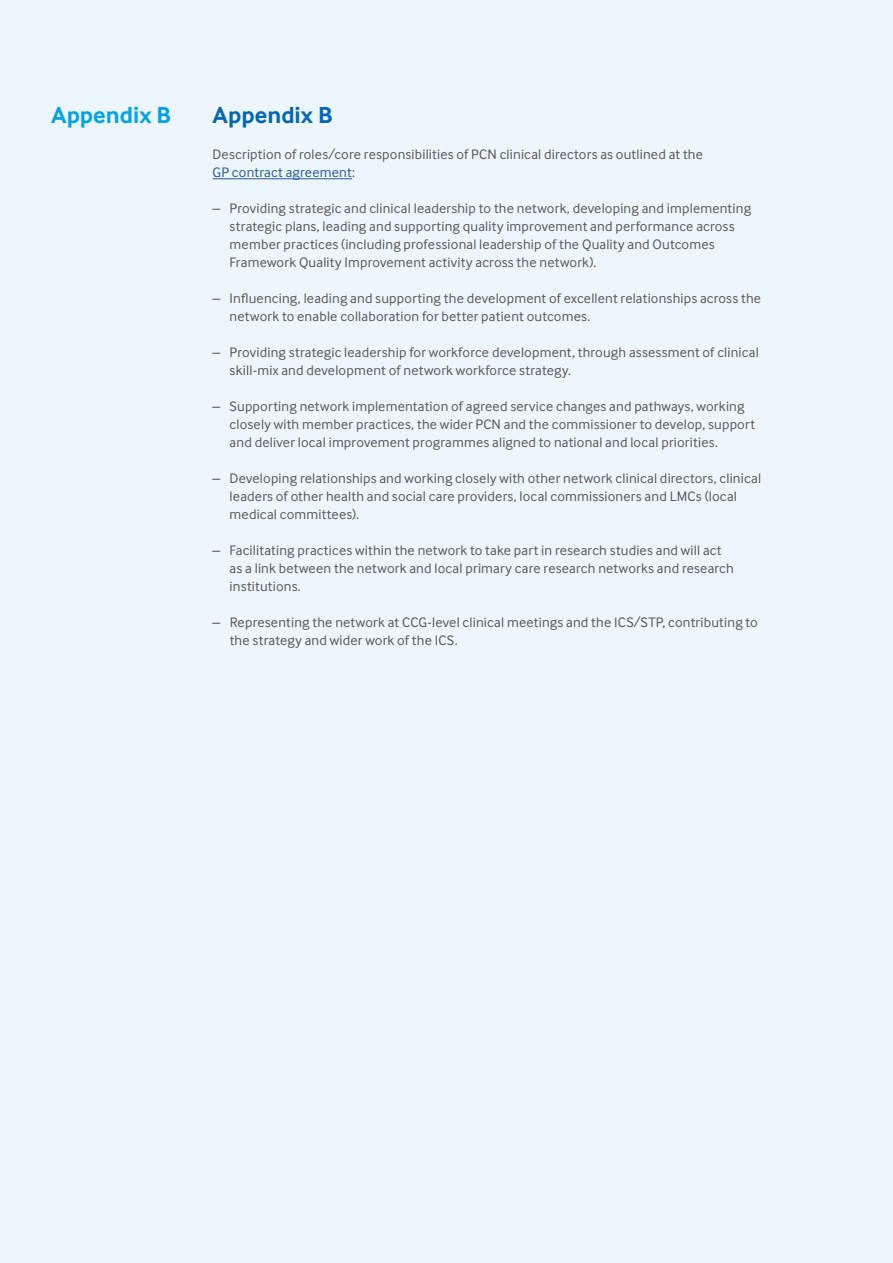
<style>
.page{position:relative;width:893px;height:1263px;background:#eef6fd}
.page>*{position:absolute;margin:0;border:0;box-sizing:border-box;transform-origin:0 0}
.t1{font:700 24px "Inter Face";color:#00a3e1}
.t2{font:700 24px "Inter Face";color:#0067b1}
.t3{font:14.25px/18px "Inter Face";letter-spacing:.01em;color:#575756}
.s1{color:#275b9b}
</style>
<div class="page">
<hr style="left:213px;top:179px;width:139px;height:1px;background:#275b9b">
<h1 class="t1" style="left:51px;top:101px;width:121px">Appendix B</h1>
<h1 class="t2" style="left:213px;top:101px;width:121px">Appendix B</h1>
<p class="t3" style="left:213px;top:145px;width:492px">Description of roles/core responsibilities of PCN clinical directors as outlined at the<br><span class="s1">GP contract agreement</span>:</p>
<p class="t3" style="left:230px;top:199px;width:523px;text-indent:-17px">– Providing strategic and clinical leadership to the network, developing and implementing strategic plans, leading and supporting quality improvement and performance across member practices (including professional leadership of the Quality and Outcomes Framework Quality Improvement activity across the network).</p>
<p class="t3" style="left:230px;top:289px;width:533px;text-indent:-17px">– Influencing, leading and supporting the development of excellent relationships across the network to enable collaboration for better patient outcomes.</p>
<p class="t3" style="left:230px;top:343px;width:531px;text-indent:-17px">– Providing strategic leadership for workforce development, through assessment of clinical skill-mix and development of network workforce strategy.</p>
<p class="t3" style="left:230px;top:397px;width:527px;text-indent:-17px">– Supporting network implementation of agreed service changes and pathways, working closely with member practices, the wider PCN and the commissioner to develop, support and deliver local improvement programmes aligned to national and local priorities.</p>
<p class="t3" style="left:230px;top:469px;width:533px;text-indent:-17px">– Developing relationships and working closely with other network clinical directors, clinical leaders of other health and social care providers, local commissioners and LMCs (local medical committees).</p>
<p class="t3" style="left:230px;top:541px;width:506px;text-indent:-17px">– Facilitating practices within the network to take part in research studies and will act as a link between the network and local primary care research networks and research institutions.</p>
<p class="t3" style="left:230px;top:613px;width:530px;text-indent:-17px">– Representing the network at CCG-level clinical meetings and the ICS/STP, contributing to the strategy and wider work of the ICS.</p>
</div>
